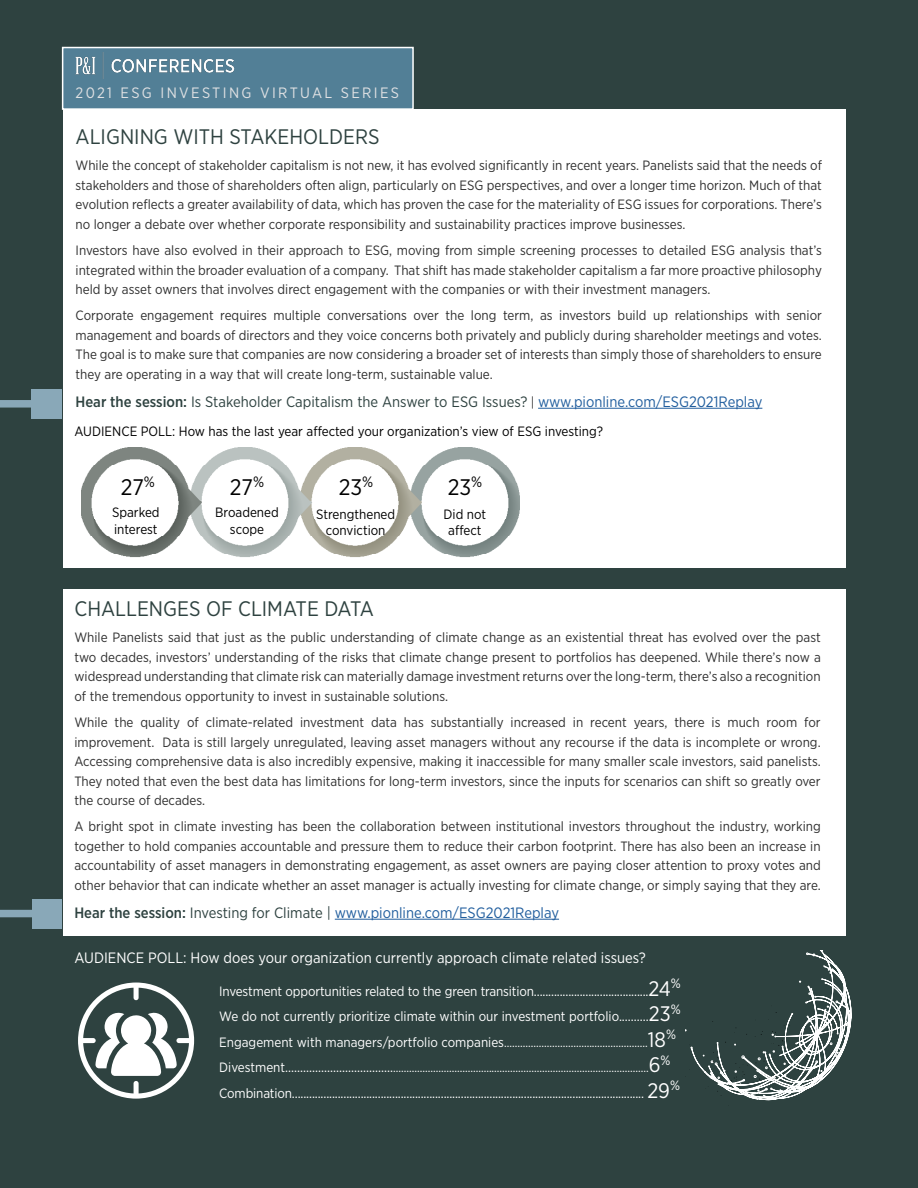
<style>
.page{position:relative;width:918px;height:1188px;background:#2e4240}
.page>*{position:absolute;margin:0;border:0;box-sizing:border-box;transform-origin:0 0}
.t1{font:22.5px "Gotham Narrow";letter-spacing:-.005em;color:#000}
.t2{font:21px "Gotham Narrow";color:#2e4240}
.t3{font:15px "Gotham Narrow";color:#2e4240}
.t4{font:15px "Gotham Narrow";color:#fff}
.t5{font:15px "Gotham Narrow";color:#215e9e}
.t6{font:15px "Gotham Narrow";letter-spacing:.155em;color:#e0e1e3}
.t7{font:13.5px/19.5px "Gotham Narrow";color:#303030;text-align:justify}
.t8{font:13.5px/25.5px "Gotham Narrow";letter-spacing:-.01em;color:#fff}
.t9{font:13.5px/16.5px "Gotham Narrow";color:#000;text-align:center}
.t10{font:12px/25.5px "Gotham Narrow";color:#fff}
.s1{font-weight:500}
.s2{font-size:13.5px;color:#303030}
.s3{color:#215e9e}
.s4{font-weight:500;color:#2e4240}
.s5{color:#2e4240}
.s6{font-size:21px}
.s7{font-size:13.5px}
</style>
<div class="page">
<div style="left:62px;top:47px;width:352px;height:63px;background:#527f96;border:2px solid #fff"></div>
<img style="left:75px;top:53px;width:159px;height:26px">
<div style="left:63px;top:109px;width:783px;height:980px;background:#fff"></div>
<hr style="left:538px;top:408px;width:224px;height:1px;background:#215e9e">
<div style="left:0;top:400px;width:47px;height:8px;background:#89a8b8"></div>
<div style="left:32px;top:389px;width:30px;height:30px;background:#89a8b8"></div>
<div style="left:48px;top:936px;width:822px;height:164px;background:#2e4240"></div>
<svg style="left:686px;top:950px;width:166px;height:151px"></svg>
<svg style="left:78px;top:983px;width:116px;height:116px"></svg>
<hr style="left:335px;top:919px;width:224px;height:1px;background:#215e9e">
<div style="left:54px;top:569px;width:822px;height:20px;background:#2e4240"></div>
<div style="left:0;top:910px;width:47px;height:7px;background:#89a8b8"></div>
<div style="left:32px;top:899px;width:30px;height:30px;background:#89a8b8"></div>
<img style="left:81px;top:448px;width:439px;height:110px">
<p class="t6" style="left:76px;top:84px;width:325px">2021 ESG INVESTING VIRTUAL SERIES</p>
<h2 class="t2" style="left:76px;top:124px;width:306px">ALIGNING WITH STAKEHOLDERS</h2>
<p class="t7" style="left:76px;top:156px;width:748px">While the concept of stakeholder capitalism is not new, it has evolved significantly in recent years. Panelists said that the needs of stakeholders and those of shareholders often align, particularly on ESG perspectives, and over a longer time horizon. Much of that evolution reflects a greater availability of data, which has proven the case for the materiality of ESG issues for corporations. There’s no longer a debate over whether corporate responsibility and sustainability practices improve businesses.</p>
<p class="t7" style="left:76px;top:240px;width:748px">Investors have also evolved in their approach to ESG, moving from simple screening processes to detailed ESG analysis that’s integrated within the broader evaluation of a company. That shift has made stakeholder capitalism a far more proactive philosophy held by asset owners that involves direct engagement with the companies or with their investment managers.</p>
<p class="t7" style="left:76px;top:306px;width:748px">Corporate engagement requires multiple conversations over the long term, as investors build up relationships with senior management and boards of directors and they voice concerns both privately and publicly during shareholder meetings and votes.<br>The goal is to make sure that companies are now considering a broader set of interests than simply those of shareholders to ensure they are operating in a way that will create long-term, sustainable value.</p>
<p class="t3" style="left:76px;top:392px;width:688px"><span class="s1">Hear the session:</span> Is Stakeholder Capitalism the Answer to ESG Issues? <span class="s2">|</span> <span class="s3">www.pionline.com/ESG2021Replay</span></p>
<p class="t9" style="left:74px;top:423px;width:530px">AUDIENCE POLL: How has the last year affected your organization’s view of ESG investing?</p>
<h1 class="t1" style="left:121px;top:473px;width:36px">27<sup>%</sup></h1>
<h1 class="t1" style="left:230px;top:473px;width:36px">27<sup>%</sup></h1>
<h1 class="t1" style="left:339px;top:473px;width:36px">23<sup>%</sup></h1>
<h1 class="t1" style="left:448px;top:473px;width:36px">23<sup>%</sup></h1>
<p class="t9" style="left:112px;top:504px;width:49px;text-align:left">Sparked interest</p>
<p class="t9" style="left:215px;top:504px;width:65px">Broadened scope</p>
<p class="t9" style="left:316px;top:505px;width:81px">Strengthened conviction</p>
<p class="t9" style="left:444px;top:505px;width:44px">Did not affect</p>
<h2 class="t2" style="left:74px;top:596px;width:301px">CHALLENGES OF CLIMATE DATA</h2>
<p class="t7" style="left:74px;top:628px;width:748px">While Panelists said that just as the public understanding of climate change as an existential threat has evolved over the past two decades, investors’ understanding of the risks that climate change present to portfolios has deepened. While there’s now a widespread understanding that climate risk can materially damage investment returns over the long-term, there’s also a recognition of the tremendous opportunity to invest in sustainable solutions.</p>
<p class="t7" style="left:74px;top:712px;width:748px">While the quality of climate-related investment data has substantially increased in recent years, there is much room for improvement. Data is still largely unregulated, leaving asset managers without any recourse if the data is incomplete or wrong.<br>Accessing comprehensive data is also incredibly expensive, making it inaccessible for many smaller scale investors, said panelists.<br>They noted that even the best data has limitations for long-term investors, since the inputs for scenarios can shift so greatly over the course of decades.</p>
<p class="t7" style="left:74px;top:817px;width:748px">A bright spot in climate investing has been the collaboration between institutional investors throughout the industry, working together to hold companies accountable and pressure them to reduce their carbon footprint. There has also been an increase in accountability of asset managers in demonstrating engagement, as asset owners are paying closer attention to proxy votes and other behavior that can indicate whether an asset manager is actually investing for climate change, or simply saying that they are.</p>
<p class="t5" style="left:74px;top:903px;width:486px"><span class="s4">Hear the session:</span> <span class="s5">Investing for Climate |</span> www.pionline.com/ESG2021Replay</p>
<p class="t4" style="left:74px;top:949px;width:573px">AUDIENCE POLL: How does your organization currently approach climate related issues?</p>
<p class="t8" style="left:219px;top:978px;width:463px">Investment opportunities related to the green transition........................................<span class="s6">24</span>%<br>We do not currently prioritize climate within our investment portfolio..........<span class="s6">23</span>%</p>
<p class="t10" style="left:219px;top:1030px;width:458px"><span class="s7">Engagement with managers/portfolio companies</span>......................................................<span class="s6">18</span><sup>%<br></sup><span class="s7">Divestment....................................</span>................................................................................................<span class="s6">6</span><sup>%</sup></p>
<p class="t8" style="left:219px;top:1080px;width:462px">Combination........................................................................................................................... <span class="s6">29</span>%</p>
</div>
